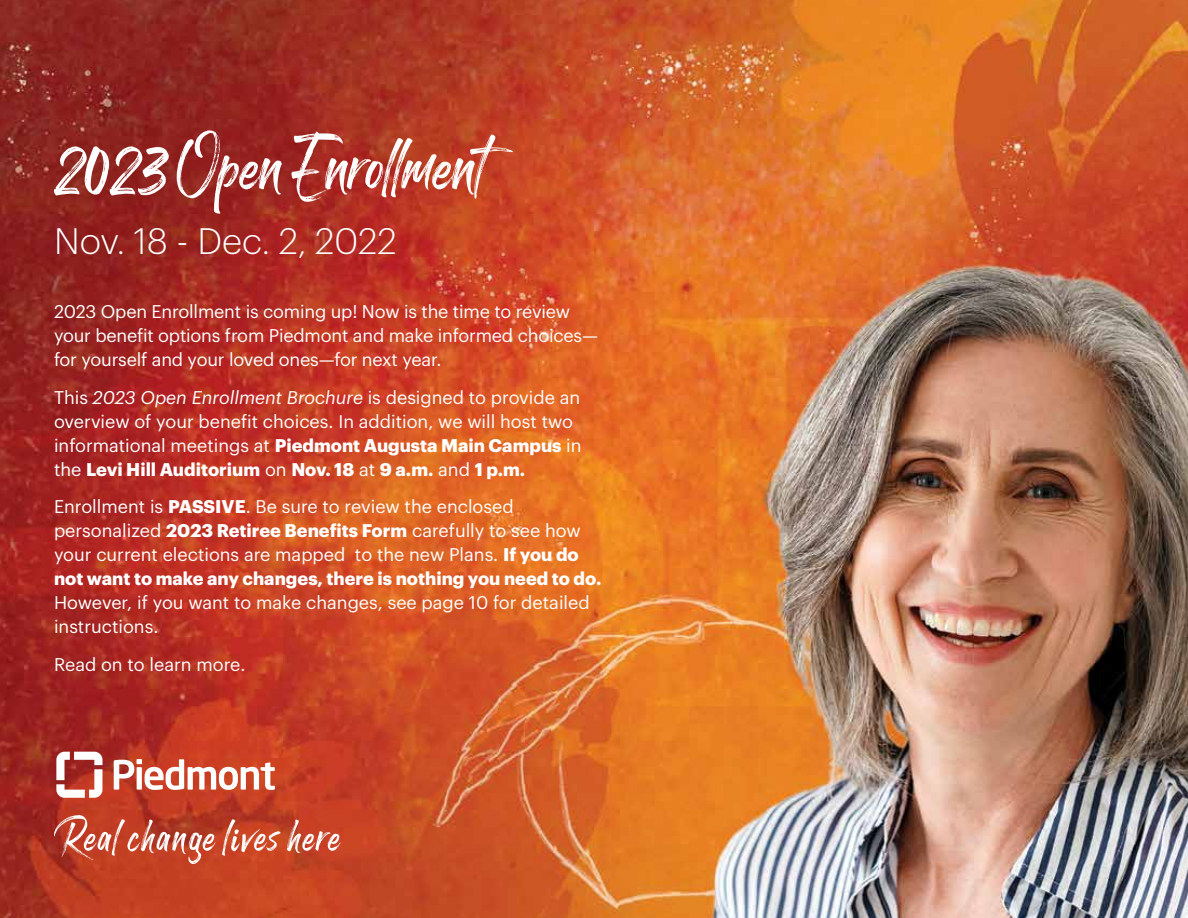
<style>
.page{position:relative;width:1188px;height:918px;background:#fff}
.page>*{position:absolute;margin:0;border:0;box-sizing:border-box;transform-origin:0 0}
.t1{font:78px "Rogthem";color:#fff}
.t2{font:300 36px "Graphik";color:#fff}
.t3{font:18px/24px "Graphik";color:#fff}
.s1{font-style:italic}
.s2{font-weight:700}
</style>
<div class="page">
<img style="left:0;top:0;width:1188px;height:918px">
<svg style="left:114px;top:759px;width:161px;height:31px"></svg>
<svg style="left:56px;top:752px;width:46px;height:46px"></svg>
<svg style="left:54px;top:815px;width:162px;height:49px;background:#c65d49"></svg>
<svg style="left:222px;top:819px;width:59px;height:37px;background:#d1684e"></svg>
<svg style="left:287px;top:819px;width:54px;height:34px;background:#d26d58"></svg>
<h1 class="t1" style="left:54px;top:95px;width:433px">2023 Open Enrollment</h1>
<h2 class="t2" style="left:54px;top:215px;width:344px">Nov. 18 - Dec. 2, 2022</h2>
<p class="t3" style="left:54px;top:298px;width:546px">2023 Open Enrollment is coming up! Now is the time to review your benefit options from Piedmont and make informed choices— for yourself and your loved ones—for next year.</p>
<p class="t3" style="left:54px;top:384px;width:529px">This <span class="s1">2023 Open Enrollment Brochure</span> is designed to provide an overview of your benefit choices. In addition, we will host two informational meetings at <span class="s2">Piedmont Augusta Main Campus</span> in the <span class="s2">Levi Hill Auditorium</span> on <span class="s2">Nov. 18</span> at <span class="s2">9 a.m.</span> and <span class="s2">1 p.m.</span></p>
<p class="t3" style="left:54px;top:493px;width:549px">Enrollment is <span class="s2">PASSIVE</span>. Be sure to review the enclosed personalized <span class="s2">2023 Retiree Benefits Form</span> carefully to see how your current elections are mapped to the new Plans. <span class="s2">If you do not want to make any changes, there is nothing you need to do.</span></p>
<p class="t3" style="left:54px;top:589px;width:537px">However, if you want to make changes, see page 10 for detailed instructions.</p>
<p class="t3" style="left:54px;top:651px;width:193px">Read on to learn more.</p>
</div>
